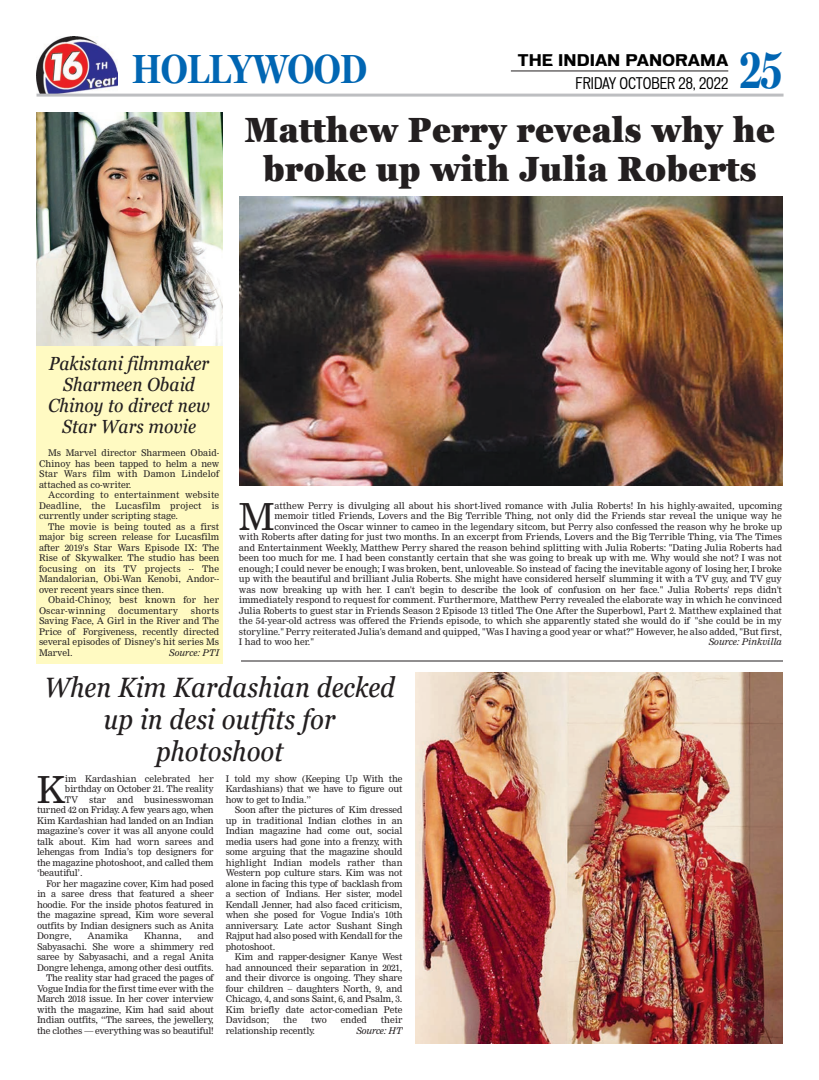
<style>
.page{position:relative;width:819px;height:1080px;background:#fff}
.page>*{position:absolute;margin:0;border:0;box-sizing:border-box;transform-origin:0 0}
.t1{font:700 51.2px "Miller Display Cond";color:#0166b3;scale:.88 1}
.t2{font:700 41px "Miller Display Cond";color:#0166b3}
.t3{font:36.5px "Nimrod";color:#231f20}
.t4{font:900 condensed 35px/39px "Georgia Pro";color:#231f20;text-align:center}
.t5{font:italic condensed 28px/32px "Georgia Pro";color:#231f20;text-align:center}
.t6{font:italic condensed 19px/21px "Georgia Pro";color:#231f20;text-align:center}
.t7{font:condensed 15.4px "Vonnes";color:#000}
.t8{font:700 15.4px "Vonnes";color:#000}
.t9{font:9px/10.5px "Nimrod";color:#231f20;text-align:justify}
.t10{font:9px/10.5px "Nimrod";letter-spacing:.02em;color:#231f20}
.t11{font:italic 9px "Nimrod";color:#231f20}
</style>
<div class="page">
<div style="left:36px;top:113px;width:186px;height:551px;background:#fffac2"></div>
<img style="left:36px;top:113px;width:186px;height:233px">
<hr style="left:511px;top:70px;width:217px;height:1px;background:#231f20">
<img style="left:37px;top:36px;width:80px;height:58px">
<hr style="left:37px;top:94px;width:747px;height:3px;background:#bdbec1">
<hr style="left:241px;top:661px;width:542px;height:1px;background:#231f20">
<img style="left:416px;top:672px;width:367px;height:372px">
<img style="left:239px;top:197px;width:544px;height:289px">
<h2 class="t2" style="left:132px;top:52px;width:236px">HOLLYWOOD</h2>
<h3 class="t8" style="left:518px;top:54px;width:212px">THE INDIAN PANORAMA</h3>
<h3 class="t7" style="left:576px;top:77px;width:154px">FRIDAY OCTOBER 28, 2022</h3>
<h1 class="t1" style="left:740px;top:50px;width:49px">25</h1>
<h3 class="t4" style="left:245px;top:111px;width:532px">Matthew Perry reveals why he broke up with Julia Roberts</h3>
<h3 class="t6" style="left:48px;top:352px;width:163px">Pakistani filmmaker<br>Sharmeen Obaid<br>Chinoy to direct new<br>Star Wars movie</h3>
<p class="t9" style="left:39px;top:448px;width:182px;text-indent:9px">Ms Marvel director Sharmeen Obaid-Chinoy has been tapped to helm a new Star Wars film with Damon Lindelof attached as co-writer.</p>
<p class="t9" style="left:39px;top:490px;width:182px;text-indent:9px">According to entertainment website Deadline, the Lucasfilm project is currently under scripting stage.</p>
<p class="t9" style="left:39px;top:522px;width:182px;text-indent:9px">The movie is being touted as a first major big screen release for Lucasfilm after 2019's Star Wars Episode IX: The Rise of Skywalker. The studio has been focusing on its TV projects -- The Mandalorian, Obi-Wan Kenobi, Andor-- over recent years since then.</p>
<p class="t10" style="left:39px;top:595px;width:182px;text-indent:9px">Obaid-Chinoy, best known for her<br>Oscar-winning</p>
<p class="t9" style="left:39px;top:606px;width:182px;text-indent:152px">shorts Saving Face, A Girl in the River and The Price of Forgiveness, recently directed several episodes of Disney's hit series Ms Marvel.</p>
<p class="t10" style="left:118px;top:606px;width:61px">documentary</p>
<p class="t11" style="left:169px;top:649px;width:52px">Source: PTI</p>
<h3 class="t3" style="left:239px;top:502px;width:37px">M</h3>
<p class="t9" style="left:275px;top:501px;width:509px">atthew Perry is divulging all about his short-lived romance with Julia Roberts! In his highly-awaited, upcoming</p>
<p class="t9" style="left:275px;top:511px;width:509px">memoir titled Friends, Lovers and the Big Terrible Thing, not only did the Friends star reveal the unique way he</p>
<p class="t9" style="left:275px;top:522px;width:509px">convinced the Oscar winner to cameo in the legendary sitcom, but Perry also confessed the reason why he broke up</p>
<p class="t9" style="left:239px;top:532px;width:545px">with Roberts after dating for just two months. In an excerpt from Friends, Lovers and the Big Terrible Thing, via The Times</p>
<p class="t9" style="left:239px;top:543px;width:545px">and Entertainment Weekly, Matthew Perry shared the reason behind splitting with Julia Roberts: "Dating Julia Roberts had</p>
<p class="t9" style="left:239px;top:553px;width:545px">been too much for me. I had been constantly certain that she was going to break up with me. Why would she not? I was not</p>
<p class="t9" style="left:239px;top:564px;width:545px">enough; I could never be enough; I was broken, bent, unloveable. So instead of facing the inevitable agony of losing her, I broke</p>
<p class="t9" style="left:239px;top:574px;width:545px">up with the beautiful and brilliant Julia Roberts. She might have considered herself slumming it with a TV guy, and TV guy</p>
<p class="t9" style="left:239px;top:585px;width:545px">was now breaking up with her. I can't begin to describe the look of confusion on her face." Julia Roberts' reps didn't</p>
<p class="t9" style="left:239px;top:595px;width:545px">immediately respond to request for comment. Furthermore, Matthew Perry revealed the elaborate way in which he convinced</p>
<p class="t9" style="left:239px;top:606px;width:545px">Julia Roberts to guest star in Friends Season 2 Episode 13 titled The One After the Superbowl, Part 2. Matthew explained that</p>
<p class="t9" style="left:239px;top:616px;width:545px">the 54-year-old actress was offered the Friends episode, to which she apparently stated she would do if "she could be in my</p>
<p class="t9" style="left:239px;top:627px;width:545px">storyline." Perry reiterated Julia's demand and quipped, "Was I having a good year or what?" However, he also added, "But first,</p>
<p class="t9" style="left:239px;top:637px;width:77px">I had to woo her."</p>
<p class="t11" style="left:708px;top:638px;width:75px">Source: Pinkvilla</p>
<h3 class="t5" style="left:44px;top:671px;width:352px">When Kim Kardashian decked up in desi outfits for photoshoot</h3>
<h3 class="t3" style="left:37px;top:775px;width:30px">K</h3>
<p class="t9" style="left:65px;top:774px;width:150px">im Kardashian celebrated her</p>
<p class="t9" style="left:226px;top:774px;width:178px">I told my show (Keeping Up With the Kardashians) that we have to figure out how to get to India.”</p>
<p class="t9" style="left:226px;top:805px;width:178px;text-indent:9px">Soon after the pictures of Kim dressed up in traditional Indian clothes in an Indian magazine had come out, social media users had gone into a frenzy, with some arguing that the magazine should highlight Indian models rather than Western pop culture stars. Kim was not alone in facing this type of backlash from a section of Indians. Her sister, model Kendall Jenner, had also faced criticism, when she posed for Vogue India's 10th anniversary. Late actor Sushant Singh Rajput had also posed with Kendall for the photoshoot.</p>
<p class="t9" style="left:226px;top:952px;width:178px;text-indent:9px">Kim and rapper-designer Kanye West had announced their separation in 2021, and their divorce is ongoing. They share four children – daughters North, 9, and Chicago, 4, and sons Saint, 6, and Psalm, 3.<br>Kim briefly date actor-comedian Pete Davidson;</p>
<p class="t9" style="left:65px;top:784px;width:150px">birthday on October 21. The reality</p>
<p class="t9" style="left:65px;top:795px;width:150px">TV star and businesswoman</p>
<p class="t9" style="left:37px;top:805px;width:178px">turned 42 on Friday. A few years ago, when</p>
<p class="t9" style="left:37px;top:816px;width:178px">Kim Kardashian had landed on an Indian</p>
<p class="t9" style="left:37px;top:826px;width:178px">magazine’s cover it was all anyone could</p>
<p class="t9" style="left:37px;top:837px;width:178px">talk about. Kim had worn sarees and</p>
<p class="t9" style="left:37px;top:847px;width:178px">lehengas from India’s top designers for</p>
<p class="t9" style="left:37px;top:858px;width:178px">the magazine photoshoot, and called them</p>
<p class="t9" style="left:37px;top:868px;width:47px">‘beautiful’.</p>
<p class="t9" style="left:46px;top:879px;width:169px">For her magazine cover, Kim had posed</p>
<p class="t9" style="left:37px;top:889px;width:178px">in a saree dress that featured a sheer</p>
<p class="t9" style="left:37px;top:900px;width:178px">hoodie. For the inside photos featured in</p>
<p class="t9" style="left:37px;top:910px;width:178px">the magazine spread, Kim wore several</p>
<p class="t9" style="left:37px;top:921px;width:178px">outfits by Indian designers such as Anita</p>
<p class="t9" style="left:37px;top:931px;width:36px">Dongre,</p>
<p class="t9" style="left:87px;top:931px;width:42px">Anamika</p>
<p class="t9" style="left:144px;top:931px;width:39px">Khanna,</p>
<p class="t9" style="left:37px;top:931px;width:178px;text-align:right">and<br>Sabyasachi. She wore a shimmery red saree by Sabyasachi, and a regal Anita Dongre lehenga, among other desi outfits.<br>The reality star had graced the pages of Vogue India for the first time ever with the March 2018 issue. In her cover interview with the magazine, Kim had said about Indian outfits, “The sarees, the jewellery, the clothes — everything was so beautiful!</p>
<p class="t9" style="left:283px;top:1015px;width:15px">the</p>
<p class="t9" style="left:311px;top:1015px;width:17px">two</p>
<p class="t9" style="left:341px;top:1015px;width:28px">ended</p>
<p class="t9" style="left:381px;top:1015px;width:23px">their</p>
<p class="t9" style="left:226px;top:1026px;width:91px">relationship recently.</p>
<p class="t11" style="left:356px;top:1027px;width:48px">Source: HT</p>
</div>
